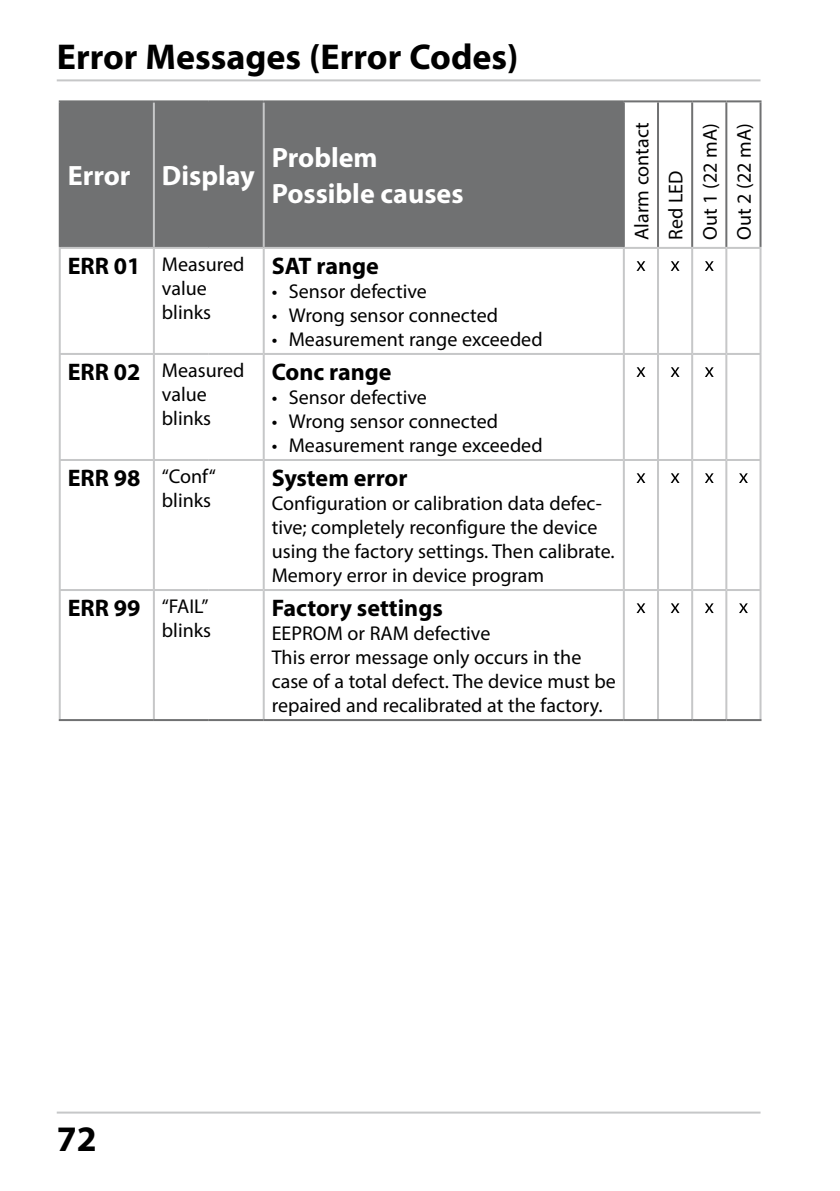
<style>
.page{position:relative;width:840px;height:1191px;background:#fff}
.page>*{position:absolute;margin:0;border:0;box-sizing:border-box;transform-origin:0 0}
.t1{font:700 36px "Myriad Pro";color:#000}
.t2{font:700 28px/36px "Myriad Pro";color:#fff}
.t3{font:700 24px "Myriad Pro";color:#000}
.t4{font:20px/24px "Myriad Pro";color:#000}
.s1{font-weight:700;font-size:24px}
</style>
<div class="page">
<hr style="left:57px;top:1111px;width:703px;height:2px;background:#c6c7c8">
<hr style="left:57px;top:79px;width:703px;height:2px;background:#c6c7c8">
<div style="left:61px;top:102px;width:561px;height:145px;background:#707172"></div>
<svg style="left:624px;top:102px;width:135px;height:145px"></svg>
<svg style="left:624px;top:249px;width:124px;height:470px"></svg>
<hr style="left:153px;top:102px;width:2px;height:145px;background:#c6c7c8">
<hr style="left:262px;top:102px;width:2px;height:145px;background:#c6c7c8">
<hr style="left:59px;top:247px;width:95px;height:2px;background:#c6c7c8">
<hr style="left:59px;top:249px;width:2px;height:104px;background:#c6c7c8">
<hr style="left:154px;top:247px;width:55px;height:2px;background:#c6c7c8">
<hr style="left:153px;top:249px;width:2px;height:104px;background:#c6c7c8">
<hr style="left:209px;top:247px;width:54px;height:2px;background:#c6c7c8">
<hr style="left:263px;top:247px;width:360px;height:2px;background:#c6c7c8">
<hr style="left:262px;top:249px;width:2px;height:104px;background:#c6c7c8">
<hr style="left:623px;top:247px;width:34px;height:2px;background:#c6c7c8">
<hr style="left:622px;top:249px;width:2px;height:104px;background:#c6c7c8">
<hr style="left:657px;top:247px;width:34px;height:2px;background:#c6c7c8">
<hr style="left:656px;top:249px;width:2px;height:104px;background:#c6c7c8">
<hr style="left:691px;top:247px;width:35px;height:2px;background:#c6c7c8">
<hr style="left:690px;top:249px;width:2px;height:104px;background:#c6c7c8">
<hr style="left:726px;top:247px;width:35px;height:2px;background:#c6c7c8">
<hr style="left:725px;top:249px;width:2px;height:104px;background:#c6c7c8">
<hr style="left:759px;top:249px;width:2px;height:104px;background:#c6c7c8">
<hr style="left:59px;top:353px;width:95px;height:2px;background:#c6c7c8">
<hr style="left:59px;top:355px;width:2px;height:104px;background:#c6c7c8">
<hr style="left:154px;top:353px;width:55px;height:2px;background:#c6c7c8">
<hr style="left:153px;top:355px;width:2px;height:104px;background:#c6c7c8">
<hr style="left:209px;top:353px;width:54px;height:2px;background:#c6c7c8">
<hr style="left:263px;top:353px;width:360px;height:2px;background:#c6c7c8">
<hr style="left:262px;top:355px;width:2px;height:104px;background:#c6c7c8">
<hr style="left:623px;top:353px;width:34px;height:2px;background:#c6c7c8">
<hr style="left:622px;top:355px;width:2px;height:104px;background:#c6c7c8">
<hr style="left:657px;top:353px;width:34px;height:2px;background:#c6c7c8">
<hr style="left:656px;top:355px;width:2px;height:104px;background:#c6c7c8">
<hr style="left:691px;top:353px;width:35px;height:2px;background:#c6c7c8">
<hr style="left:690px;top:355px;width:2px;height:104px;background:#c6c7c8">
<hr style="left:726px;top:353px;width:35px;height:2px;background:#c6c7c8">
<hr style="left:725px;top:355px;width:2px;height:104px;background:#c6c7c8">
<hr style="left:759px;top:355px;width:2px;height:104px;background:#c6c7c8">
<hr style="left:59px;top:459px;width:95px;height:2px;background:#c6c7c8">
<hr style="left:59px;top:461px;width:2px;height:128px;background:#c6c7c8">
<hr style="left:154px;top:459px;width:55px;height:2px;background:#c6c7c8">
<hr style="left:153px;top:461px;width:2px;height:128px;background:#c6c7c8">
<hr style="left:209px;top:459px;width:54px;height:2px;background:#c6c7c8">
<hr style="left:263px;top:459px;width:360px;height:2px;background:#c6c7c8">
<hr style="left:262px;top:461px;width:2px;height:128px;background:#c6c7c8">
<hr style="left:623px;top:459px;width:34px;height:2px;background:#c6c7c8">
<hr style="left:622px;top:461px;width:2px;height:128px;background:#c6c7c8">
<hr style="left:657px;top:459px;width:34px;height:2px;background:#c6c7c8">
<hr style="left:656px;top:461px;width:2px;height:128px;background:#c6c7c8">
<hr style="left:691px;top:459px;width:35px;height:2px;background:#c6c7c8">
<hr style="left:690px;top:461px;width:2px;height:128px;background:#c6c7c8">
<hr style="left:726px;top:459px;width:35px;height:2px;background:#c6c7c8">
<hr style="left:725px;top:461px;width:2px;height:128px;background:#c6c7c8">
<hr style="left:759px;top:461px;width:2px;height:128px;background:#c6c7c8">
<hr style="left:59px;top:589px;width:95px;height:2px;background:#c6c7c8">
<hr style="left:59px;top:591px;width:2px;height:128px;background:#c6c7c8">
<hr style="left:154px;top:589px;width:55px;height:2px;background:#c6c7c8">
<hr style="left:153px;top:591px;width:2px;height:128px;background:#c6c7c8">
<hr style="left:209px;top:589px;width:54px;height:2px;background:#c6c7c8">
<hr style="left:263px;top:589px;width:360px;height:2px;background:#c6c7c8">
<hr style="left:262px;top:591px;width:2px;height:128px;background:#c6c7c8">
<hr style="left:623px;top:589px;width:34px;height:2px;background:#c6c7c8">
<hr style="left:622px;top:591px;width:2px;height:128px;background:#c6c7c8">
<hr style="left:657px;top:589px;width:34px;height:2px;background:#c6c7c8">
<hr style="left:656px;top:591px;width:2px;height:128px;background:#c6c7c8">
<hr style="left:691px;top:589px;width:35px;height:2px;background:#c6c7c8">
<hr style="left:690px;top:591px;width:2px;height:128px;background:#c6c7c8">
<hr style="left:726px;top:589px;width:35px;height:2px;background:#c6c7c8">
<hr style="left:725px;top:591px;width:2px;height:128px;background:#c6c7c8">
<hr style="left:759px;top:591px;width:2px;height:128px;background:#c6c7c8">
<hr style="left:59px;top:100px;width:95px;height:2px;background:#707172">
<hr style="left:59px;top:102px;width:2px;height:145px;background:#707172">
<hr style="left:154px;top:100px;width:55px;height:2px;background:#707172">
<hr style="left:209px;top:100px;width:54px;height:2px;background:#707172">
<hr style="left:263px;top:100px;width:360px;height:2px;background:#707172">
<hr style="left:623px;top:100px;width:34px;height:2px;background:#707172">
<hr style="left:622px;top:102px;width:2px;height:145px;background:#707172">
<hr style="left:657px;top:100px;width:34px;height:2px;background:#707172">
<hr style="left:656px;top:102px;width:2px;height:145px;background:#707172">
<hr style="left:691px;top:100px;width:35px;height:2px;background:#707172">
<hr style="left:690px;top:102px;width:2px;height:145px;background:#707172">
<hr style="left:726px;top:100px;width:35px;height:2px;background:#707172">
<hr style="left:725px;top:102px;width:2px;height:145px;background:#707172">
<hr style="left:759px;top:102px;width:2px;height:145px;background:#707172">
<hr style="left:59px;top:719px;width:95px;height:2px;background:#707172">
<hr style="left:154px;top:719px;width:55px;height:2px;background:#707172">
<hr style="left:209px;top:719px;width:54px;height:2px;background:#707172">
<hr style="left:263px;top:719px;width:360px;height:2px;background:#707172">
<hr style="left:623px;top:719px;width:34px;height:2px;background:#707172">
<hr style="left:657px;top:719px;width:34px;height:2px;background:#707172">
<hr style="left:691px;top:719px;width:35px;height:2px;background:#707172">
<hr style="left:726px;top:719px;width:35px;height:2px;background:#707172">
<svg style="left:636px;top:261px;width:9px;height:10px"></svg>
<svg style="left:670px;top:261px;width:9px;height:10px"></svg>
<svg style="left:704px;top:261px;width:9px;height:10px"></svg>
<svg style="left:636px;top:367px;width:9px;height:10px"></svg>
<svg style="left:670px;top:367px;width:9px;height:10px"></svg>
<svg style="left:704px;top:367px;width:9px;height:10px"></svg>
<svg style="left:636px;top:473px;width:9px;height:10px"></svg>
<svg style="left:670px;top:473px;width:9px;height:10px"></svg>
<svg style="left:704px;top:473px;width:9px;height:10px"></svg>
<svg style="left:738px;top:473px;width:9px;height:10px"></svg>
<svg style="left:636px;top:603px;width:9px;height:10px"></svg>
<svg style="left:670px;top:603px;width:9px;height:10px"></svg>
<svg style="left:704px;top:603px;width:9px;height:10px"></svg>
<svg style="left:738px;top:603px;width:9px;height:10px"></svg>
<h1 class="t1" style="left:57px;top:33px;width:463px">Error Messages (Error Codes)</h1>
<h2 class="t2" style="left:68px;top:157px;width:188px">Error Display</h2>
<h2 class="t2" style="left:271px;top:139px;width:193px">Problem<br>Possible causes</h2>
<p class="t4" style="left:162px;top:252px;width:84px;text-indent:-94px"><span class="s1">ERR 01</span> Measured value blinks</p>
<p class="t3" style="left:271px;top:250px;width:109px">SAT range</p>
<p class="t4" style="left:271px;top:279px;width:157px">• Sensor defective</p>
<p class="t4" style="left:271px;top:303px;width:228px">• Wrong sensor connected</p>
<p class="t4" style="left:271px;top:327px;width:272px">• Measurement range exceeded</p>
<p class="t4" style="left:162px;top:358px;width:84px;text-indent:-94px"><span class="s1">ERR 02</span> Measured value blinks</p>
<p class="t3" style="left:271px;top:356px;width:121px">Conc range</p>
<p class="t4" style="left:271px;top:385px;width:157px">• Sensor defective</p>
<p class="t4" style="left:271px;top:409px;width:228px">• Wrong sensor connected</p>
<p class="t4" style="left:271px;top:433px;width:272px">• Measurement range exceeded</p>
<p class="t4" style="left:68px;top:464px;width:150px;text-align:right"><span class="s1">ERR 98</span> “Conf“ blinks</p>
<p class="t3" style="left:271px;top:462px;width:137px">System error</p>
<p class="t4" style="left:271px;top:491px;width:344px">Configuration or calibration data defec&shy;tive; completely reconfigure the device using the factory settings. Then calibrate.<br>Memory error in device program</p>
<p class="t4" style="left:68px;top:594px;width:145px;text-align:right"><span class="s1">ERR 99</span> “FAIL” blinks</p>
<p class="t3" style="left:271px;top:592px;width:172px">Factory settings</p>
<p class="t4" style="left:271px;top:621px;width:345px">EEPROM or RAM defective<br>This error message only occurs in the case of a total defect. The device must be repaired and recalibrated at the factory.</p>
<p class="t4" style="left:624px;top:240px;width:119px;line-height:34.2px;rotate:-90deg">Alarm contact<br>Red LED<br>Out 1 (22 mA)<br>Out 2 (22 mA)</p>
<h1 class="t1" style="left:57px;top:1115px;width:41px">72</h1>
</div>
